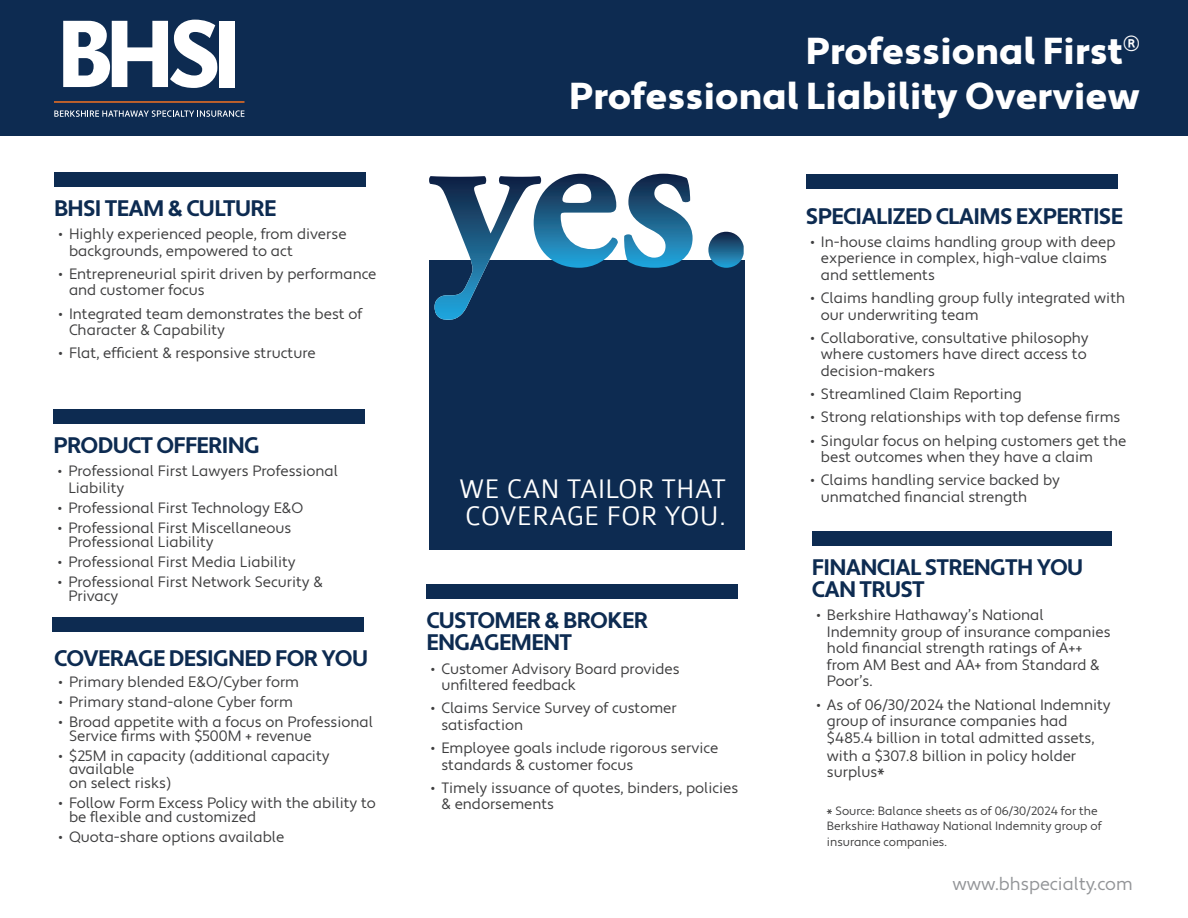
<style>
.page{position:relative;width:1188px;height:918px;background:#fff}
.page>*{position:absolute;margin:0;border:0;box-sizing:border-box;transform-origin:0 0}
.t1{font:900 37.5px/45px "Apertura";color:#fff;text-align:right}
.t2{font:300 28.8px "Colaborate";color:#fff}
.t3{font:700 22.5px/22.5px "Apertura";letter-spacing:-.03em;color:#0d2b51}
.t4{font:18px "Apertura";color:#939598}
.t5{font:15px/16.5px "Apertura";color:#3e3e3f}
.t6{font:12px/15px "Apertura";color:#3e3e3f}
.s1{font-size:15.6px}
</style>
<div class="page">
<div style="left:806px;top:175px;width:312px;height:14px;background:#0d2b51"></div>
<div style="left:429px;top:260px;width:315px;height:289px;background:#0d2b51"></div>
<svg style="left:429px;top:174px;width:189px;height:146px"></svg>
<svg style="left:624px;top:174px;width:69px;height:94px"></svg>
<svg style="left:708px;top:232px;width:36px;height:36px"></svg>
<div style="left:54px;top:173px;width:312px;height:14px;background:#0d2b51"></div>
<div style="left:52px;top:617px;width:312px;height:15px;background:#0d2b51"></div>
<div style="left:426px;top:584px;width:312px;height:15px;background:#0d2b51"></div>
<div style="left:812px;top:531px;width:300px;height:14px;background:#0d2b51"></div>
<div style="left:53px;top:410px;width:312px;height:14px;background:#0d2b51"></div>
<div style="left:0;top:0;width:1188px;height:135px;background:#0d2b51"></div>
<svg style="left:63px;top:20px;width:155px;height:68px"></svg>
<div style="left:220px;top:21px;width:15px;height:66px;background:#fff"></div>
<svg style="left:54px;top:110px;width:190px;height:7px"></svg>
<hr style="left:54px;top:101px;width:191px;height:2px;background:#f37121">
<p class="t3" style="left:54px;top:198px;width:224px">BHSI TEAM &amp; CULTURE</p>
<p class="t5" style="left:69px;top:226px;width:279px;text-indent:-10px">• Highly experienced people, from diverse backgrounds, empowered to act</p>
<p class="t5" style="left:69px;top:266px;width:309px;text-indent:-10px">• Entrepreneurial spirit driven by performance and customer focus</p>
<p class="t5" style="left:69px;top:306px;width:295px;text-indent:-10px">• Integrated team demonstrates the best of<br>Character &amp; Capability</p>
<p class="t5" style="left:58px;top:345px;width:259px">• Flat, efficient &amp; responsive structure</p>
<p class="t3" style="left:53px;top:435px;width:208px">PRODUCT OFFERING</p>
<p class="t5" style="left:68px;top:463px;width:271px;text-indent:-10px">• Professional First Lawyers Professional<br>Liability</p>
<p class="t5" style="left:58px;top:500px;width:247px">• Professional First Technology E&amp;O</p>
<p class="t5" style="left:68px;top:522px;width:224px;line-height:13.5px;text-indent:-10px">• Professional First Miscellaneous<br>Professional Liability</p>
<p class="t5" style="left:58px;top:554px;width:239px">• Professional First Media Liability</p>
<p class="t5" style="left:68px;top:576px;width:256px;line-height:13.5px;text-indent:-10px">• Professional First Network Security &amp;<br>Privacy</p>
<p class="t3" style="left:54px;top:648px;width:316px">COVERAGE DESIGNED FOR YOU</p>
<p class="t5" style="left:58px;top:674px;width:242px">• Primary blended E&amp;O/Cyber form</p>
<p class="t5" style="left:58px;top:694px;width:236px">• Primary stand-alone Cyber form</p>
<p class="t5" style="left:69px;top:716px;width:306px;line-height:13.5px;text-indent:-10px">• Broad appetite with a focus on Professional<br>Service firms with $500M + revenue</p>
<p class="t5" style="left:69px;top:750px;width:262px;line-height:13.5px;text-indent:-10px">• $25M in capacity (additional capacity available<br>on select risks)</p>
<p class="t5" style="left:69px;top:797px;width:308px;line-height:13.5px;text-indent:-10px">• Follow Form Excess Policy with the ability to be flexible and customized</p>
<p class="t5" style="left:58px;top:829px;width:228px">• Quota-share options available</p>
<p class="t1" style="left:569px;top:30px;width:572px">Professional First<sup>®<br></sup>Professional Liability Overview</p>
<p class="t3" style="left:806px;top:205px;width:319px">SPECIALIZED CLAIMS EXPERTISE</p>
<p class="t5" style="left:821px;top:234px;width:296px;text-indent:-10px">• In-house claims handling group with deep experience in complex, high-value claims and settlements</p>
<p class="t5" style="left:821px;top:290px;width:306px;text-indent:-10px">• Claims handling group fully integrated with our underwriting team</p>
<p class="t5" style="left:821px;top:330px;width:269px;text-indent:-10px">• Collaborative, consultative philosophy where customers have direct access to decision-makers</p>
<p class="t5" style="left:810px;top:386px;width:213px">• Streamlined Claim Reporting</p>
<p class="t5" style="left:810px;top:409px;width:311px">• Strong relationships with top defense firms</p>
<p class="t5" style="left:821px;top:433px;width:307px;text-indent:-10px">• Singular focus on helping customers get the best outcomes when they have a claim</p>
<p class="t5" style="left:810px;top:472px;width:251px">• Claims handling service backed by</p>
<p class="t2" style="left:459px;top:474px;width:268px">WE CAN TAILOR THAT</p>
<p class="t5" style="left:821px;top:489px;width:208px">unmatched financial strength</p>
<p class="t2" style="left:465px;top:501px;width:263px">COVERAGE FOR YOU.</p>
<p class="t3" style="left:426px;top:610px;width:223px">CUSTOMER &amp; BROKER<br>ENGAGEMENT</p>
<p class="t5" style="left:441px;top:661px;width:240px;text-indent:-10px">• Customer Advisory Board provides unfiltered feedback</p>
<p class="t5" style="left:441px;top:700px;width:237px;text-indent:-10px">• Claims Service Survey of customer satisfaction</p>
<p class="t5" style="left:441px;top:740px;width:278px;text-indent:-10px">• Employee goals include rigorous service standards &amp; customer focus</p>
<p class="t5" style="left:441px;top:780px;width:298px;text-indent:-10px">• Timely issuance of quotes, binders, policies &amp; endorsements</p>
<p class="t3" style="left:812px;top:556px;width:273px">FINANCIAL STRENGTH YOU<br>CAN TRUST</p>
<p class="t5" style="left:827px;top:607px;width:285px;text-indent:-10px">• Berkshire Hathaway’s National<br>Indemnity group of insurance companies hold financial strength ratings of A++ from AM Best and AA+ from Standard &amp;<br>Poor’s.</p>
<p class="t5" style="left:827px;top:696px;width:285px;text-indent:-10px">• As of 06/30/2024 the National Indemnity group of insurance companies had $485.4 billion in total admitted assets, with a $307.8 billion in policy holder surplus<span class="s1">*</span></p>
<p class="t6" style="left:827px;top:803px;width:276px">* Source: Balance sheets as of 06/30/2024 for the<br>Berkshire Hathaway National Indemnity group of</p>
<p class="t6" style="left:827px;top:835px;width:122px">insurance companies.</p>
<p class="t4" style="left:952px;top:873px;width:182px">www.bhspecialty.com</p>
</div>
